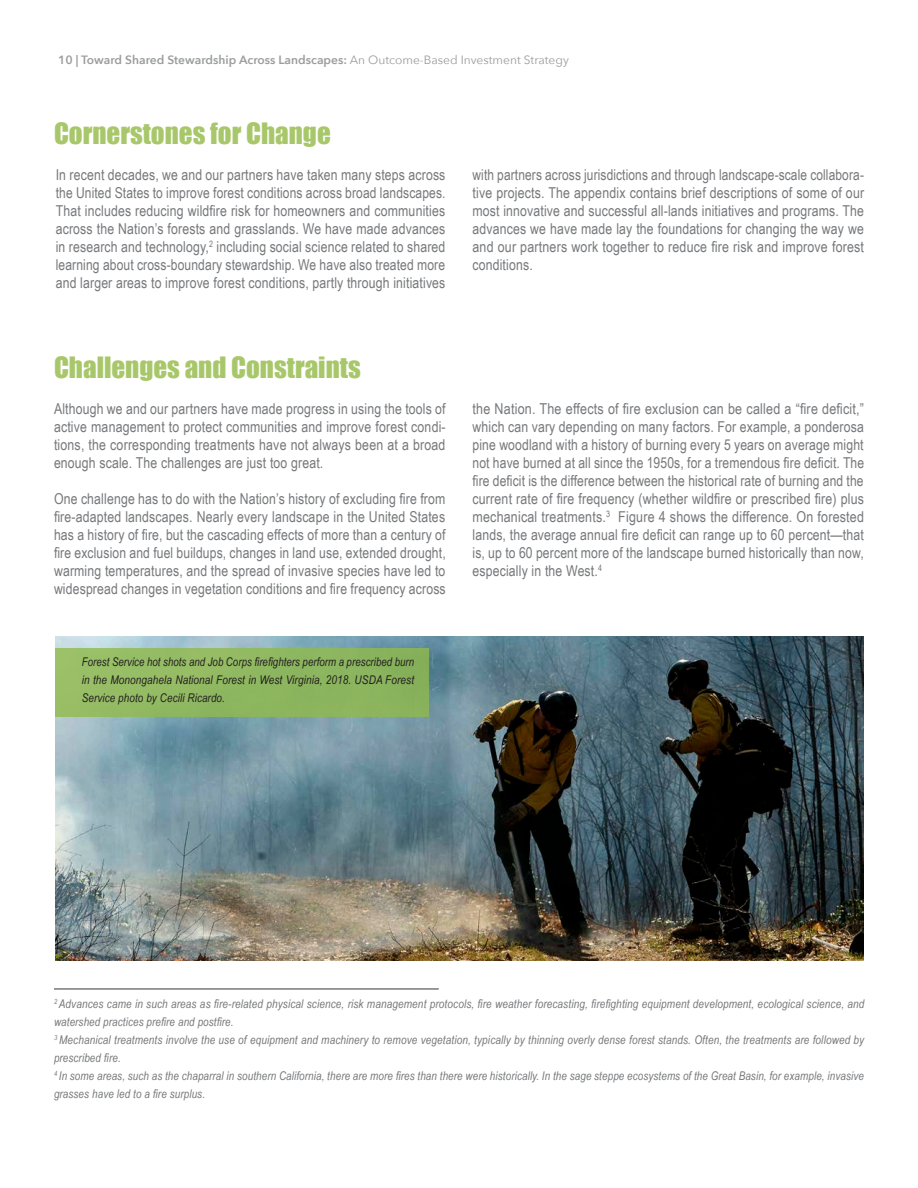
<style>
.page{position:relative;width:918px;height:1188px;background:#fff}
.page>*{position:absolute;margin:0;border:0;box-sizing:border-box;transform-origin:0 0}
.t1{font:27px "Impact";color:#93ba46}
.t2{font:15px/18px "Arial Narrow";letter-spacing:.01em;color:#76787b;text-align:justify}
.side_note{font:italic 12px/18px "Arial Narrow";letter-spacing:.01em;color:#76787b}
.t3{font:italic 12px/18px "Arial Narrow";letter-spacing:.01em;color:#231f20;text-align:justify}
.Header_Master_page{font:600 12px "Avenir Next";color:#9a9c9e}
.s1{font-weight:400}
</style>
<div class="page">
<img style="left:56px;top:636px;width:808px;height:324px">
<hr style="left:54px;top:988px;width:385px;height:2px;background:#76787b">
<div style="left:56px;top:648px;width:373px;height:68px;background:#8eb760"></div>
<p class="Header_Master_page" style="left:58px;top:49px;width:512px">10 | Toward Shared Stewardship Across Landscapes: <span class="s1">An Outcome-Based Investment Strategy</span></p>
<h1 class="t1" style="left:54px;top:112px;width:278px">Cornerstones for Change</h1>
<p class="t2" style="left:56px;top:165px;width:391px">In recent decades, we and our partners have taken many steps across the United States to improve forest conditions across broad landscapes.<br>That includes reducing wildfire risk for homeowners and communities across the Nation’s forests and grasslands. We have made advances in research and technology,<sup>2</sup> including social science related to shared learning about cross-boundary stewardship. We have also treated more and larger areas to improve forest conditions, partly through initiatives</p>
<h1 class="t1" style="left:54px;top:346px;width:308px">Challenges and Constraints</h1>
<p class="t2" style="left:54px;top:399px;width:393px">Although we and our partners have made progress in using the tools of active management to protect communities and improve forest condi&shy;tions, the corresponding treatments have not always been at a broad enough scale. The challenges are just too great.</p>
<p class="t2" style="left:54px;top:489px;width:393px">One challenge has to do with the Nation’s history of excluding fire from fire-adapted landscapes. Nearly every landscape in the United States has a history of fire, but the cascading effects of more than a century of fire exclusion and fuel buildups, changes in land use, extended drought, warming temperatures, and the spread of invasive species have led to widespread changes in vegetation conditions and fire frequency across</p>
<p class="t3" style="left:82px;top:653px;width:334px">Forest Service hot shots and Job Corps firefighters perform a prescribed burn in the Monongahela National Forest in West Virginia, 2018. USDA Forest Service photo by Cecili Ricardo.</p>
<p class="t2" style="left:472px;top:165px;width:393px">with partners across jurisdictions and through landscape-scale collabora&shy;tive projects. The appendix contains brief descriptions of some of our most innovative and successful all-lands initiatives and programs. The advances we have made lay the foundations for changing the way we and our partners work together to reduce fire risk and improve forest conditions.</p>
<p class="t2" style="left:472px;top:399px;width:393px">the Nation. The effects of fire exclusion can be called a “fire deficit,” which can vary depending on many factors. For example, a ponderosa pine woodland with a history of burning every 5 years on average might not have burned at all since the 1950s, for a tremendous fire deficit. The fire deficit is the difference between the historical rate of burning and the current rate of fire frequency (whether wildfire or prescribed fire) plus mechanical treatments.<sup>3</sup> Figure 4 shows the difference. On forested lands, the average annual fire deficit can range up to 60 percent—that is, up to 60 percent more of the landscape burned historically than now, especially in the West.<sup>4</sup></p>
<p class="side_note" style="left:54px;top:995px;width:812px"><sup>2</sup> Advances came in such areas as fire-related physical science, risk management protocols, fire weather forecasting, firefighting equipment development, ecological science, and watershed practices prefire and postfire.</p>
<p class="side_note" style="left:54px;top:1031px;width:812px"><sup>3</sup> Mechanical treatments involve the use of equipment and machinery to remove vegetation, typically by thinning overly dense forest stands. Often, the treatments are followed by prescribed fire.</p>
<p class="side_note" style="left:54px;top:1067px;width:811px"><sup>4</sup> In some areas, such as the chaparral in southern California, there are more fires than there were historically. In the sage steppe ecosystems of the Great Basin, for example, invasive grasses have led to a fire surplus.</p>
</div>
